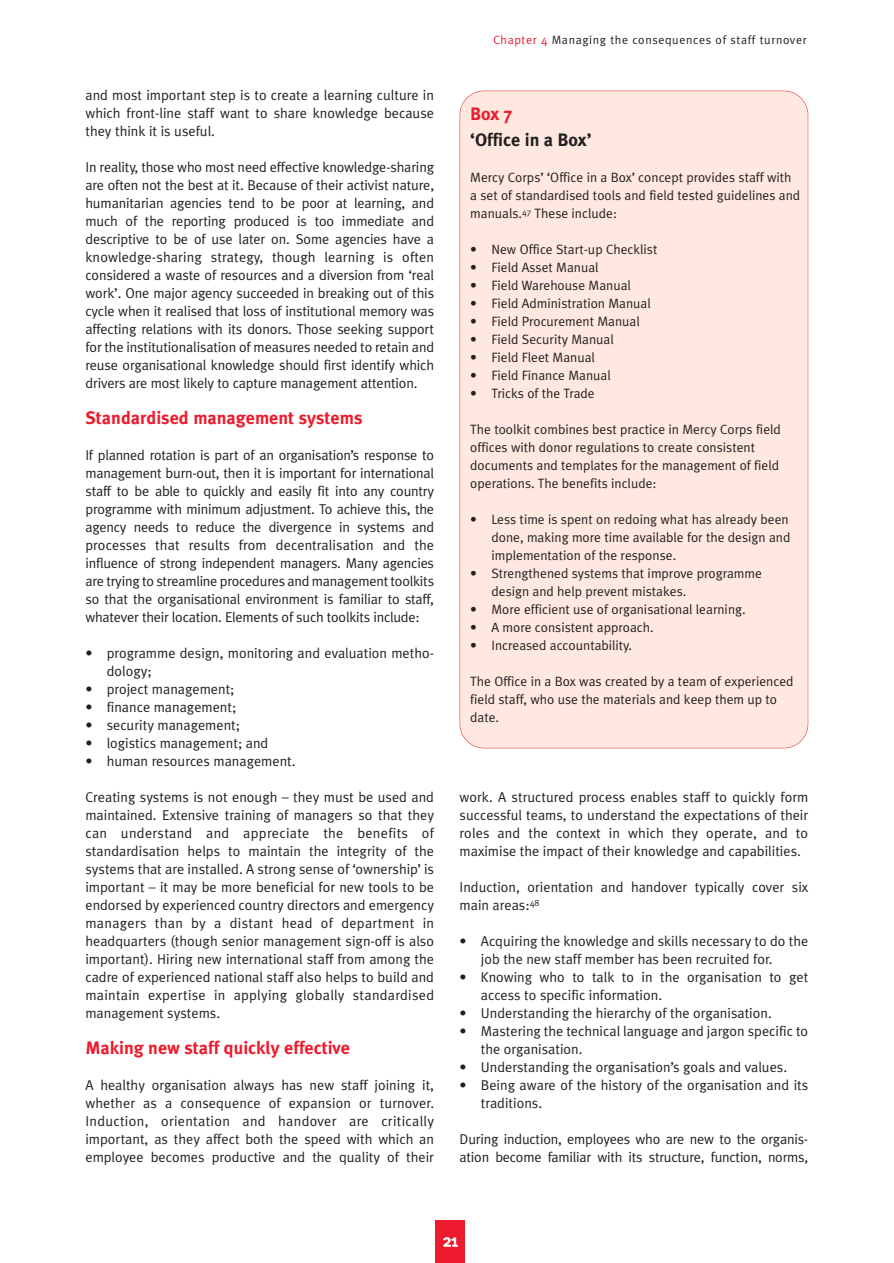
<style>
.page{position:relative;width:894px;height:1263px;background:#fff}
.page>*{position:absolute;margin:0;border:0;box-sizing:border-box;transform-origin:0 0}
.t1{font:700 18px "Meta Plus";color:#ed1b2d}
.t2{font:700 18px "Meta Plus";color:#231f20}
.t3{font:16.5px "Meta";color:#fff}
.t4{font:14.25px/18px "Meta Plus Normal";color:#231f20}
.t5{font:13.5px/18px "Meta Plus Normal";color:#231f20}
.t6{font:12px "Meta Plus Normal";letter-spacing:.055em;color:#231f20}
.s1{color:#ed1b2d}
</style>
<div class="page">
<svg style="left:435px;top:90px;width:374px;height:1173px"></svg>
<p class="t4" style="left:85px;top:88px;width:350px;text-align:justify">and most important step is to create a learning culture in which front-line staff want to share knowledge because they think it is useful.</p>
<p class="t4" style="left:85px;top:160px;width:350px;text-align:justify">In reality, those who most need effective knowledge-sharing are often not the best at it. Because of their activist nature, humanitarian agencies tend to be poor at learning, and much of the reporting produced is too immediate and descriptive to be of use later on. Some agencies have a knowledge-sharing strategy, though learning is often considered a waste of resources and a diversion from ‘real work’. One major agency succeeded in breaking out of this cycle when it realised that loss of institutional memory was affecting relations with its donors. Those seeking support for the institutionalisation of measures needed to retain and reuse organisational knowledge should first identify which drivers are most likely to capture management attention.</p>
<p class="t1" style="left:85px;top:412px;width:279px">Standardised management systems</p>
<p class="t4" style="left:85px;top:448px;width:350px;text-align:justify">If planned rotation is part of an organisation’s response to management burn-out, then it is important for international staff to be able to quickly and easily fit into any country programme with minimum adjustment. To achieve this, the agency needs to reduce the divergence in systems and processes that results from decentralisation and the influence of strong independent managers. Many agencies are trying to streamline procedures and management toolkits so that the organisational environment is familiar to staff, whatever their location. Elements of such toolkits include:</p>
<p class="t4" style="left:107px;top:646px;width:329px;text-indent:-21px">• programme design, monitoring and evaluation metho&shy;dology;</p>
<p class="t4" style="left:85px;top:682px;width:151px">• project management;</p>
<p class="t4" style="left:85px;top:700px;width:152px">• finance management;</p>
<p class="t4" style="left:85px;top:718px;width:156px">• security management;</p>
<p class="t4" style="left:85px;top:736px;width:184px">• logistics management; and</p>
<p class="t4" style="left:85px;top:754px;width:212px">• human resources management.</p>
<p class="t4" style="left:85px;top:790px;width:350px;text-align:justify">Creating systems is not enough – they must be used and maintained. Extensive training of managers so that they can understand and appreciate the benefits of standardisation helps to maintain the integrity of the systems that are installed. A strong sense of ‘ownership’ is important – it may be more beneficial for new tools to be endorsed by experienced country directors and emergency managers than by a distant head of department in headquarters (though senior management sign-off is also important). Hiring new international staff from among the cadre of experienced national staff also helps to build and maintain expertise in applying globally standardised management systems.</p>
<p class="t1" style="left:85px;top:1042px;width:266px">Making new staff quickly effective</p>
<p class="t4" style="left:85px;top:1078px;width:350px;text-align:justify">A healthy organisation always has new staff joining it, whether as a consequence of expansion or turnover.<br>Induction, orientation and handover are critically important, as they affect both the speed with which an employee becomes productive and the quality of their</p>
<p class="t6" style="left:493px;top:35px;width:315px"><span class="s1">Chapter 4</span> Managing the consequences of staff turnover</p>
<p class="t1" style="left:470px;top:107px;width:43px">Box 7</p>
<p class="t2" style="left:470px;top:134px;width:123px">‘Office in a Box’</p>
<p class="t5" style="left:470px;top:170px;width:331px">Mercy Corps’ ‘Office in a Box’ concept provides staff with a set of standardised tools and field tested guidelines and manuals.<sup>47</sup> These include:</p>
<p class="t5" style="left:470px;top:242px;width:189px">• New Office Start-up Checklist</p>
<p class="t5" style="left:470px;top:260px;width:130px">• Field Asset Manual</p>
<p class="t5" style="left:470px;top:278px;width:162px">• Field Warehouse Manual</p>
<p class="t5" style="left:470px;top:296px;width:182px">• Field Administration Manual</p>
<p class="t5" style="left:470px;top:314px;width:171px">• Field Procurement Manual</p>
<p class="t5" style="left:470px;top:332px;width:145px">• Field Security Manual</p>
<p class="t5" style="left:470px;top:350px;width:126px">• Field Fleet Manual</p>
<p class="t5" style="left:470px;top:368px;width:142px">• Field Finance Manual</p>
<p class="t5" style="left:470px;top:386px;width:126px">• Tricks of the Trade</p>
<p class="t5" style="left:470px;top:422px;width:312px">The toolkit combines best practice in Mercy Corps field offices with donor regulations to create consistent documents and templates for the management of field operations. The benefits include:</p>
<p class="t5" style="left:491px;top:512px;width:300px;text-indent:-21px">• Less time is spent on redoing what has already been done, making more time available for the design and implementation of the response.</p>
<p class="t5" style="left:491px;top:566px;width:272px;text-indent:-21px">• Strengthened systems that improve programme design and help prevent mistakes.</p>
<p class="t5" style="left:470px;top:602px;width:277px">• More efficient use of organisational learning.</p>
<p class="t5" style="left:470px;top:620px;width:185px">• A more consistent approach.</p>
<p class="t5" style="left:470px;top:638px;width:163px">• Increased accountability.</p>
<p class="t5" style="left:470px;top:674px;width:325px">The Office in a Box was created by a team of experienced field staff, who use the materials and keep them up to date.</p>
<p class="t4" style="left:460px;top:790px;width:350px;text-align:justify">work. A structured process enables staff to quickly form successful teams, to understand the expectations of their roles and the context in which they operate, and to maximise the impact of their knowledge and capabilities.</p>
<p class="t4" style="left:460px;top:880px;width:350px">Induction, orientation and handover typically cover six main areas:<sup>48</sup></p>
<p class="t4" style="left:481px;top:934px;width:329px;text-indent:-21px">• Acquiring the knowledge and skills necessary to do the job the new staff member has been recruited for.</p>
<p class="t4" style="left:481px;top:970px;width:329px;text-indent:-21px">• Knowing who to talk to in the organisation to get access to specific information.</p>
<p class="t4" style="left:460px;top:1006px;width:314px">• Understanding the hierarchy of the organisation.</p>
<p class="t4" style="left:481px;top:1024px;width:329px;text-indent:-21px">• Mastering the technical language and jargon specific to the organisation.</p>
<p class="t4" style="left:460px;top:1060px;width:329px">• Understanding the organisation’s goals and values.</p>
<p class="t4" style="left:481px;top:1078px;width:329px;text-indent:-21px">• Being aware of the history of the organisation and its traditions.</p>
<p class="t4" style="left:460px;top:1132px;width:350px">During induction, employees who are new to the organis&shy;ation become familiar with its structure, function, norms,</p>
<p class="t3" style="left:443px;top:1235px;width:16px">21</p>
</div>
